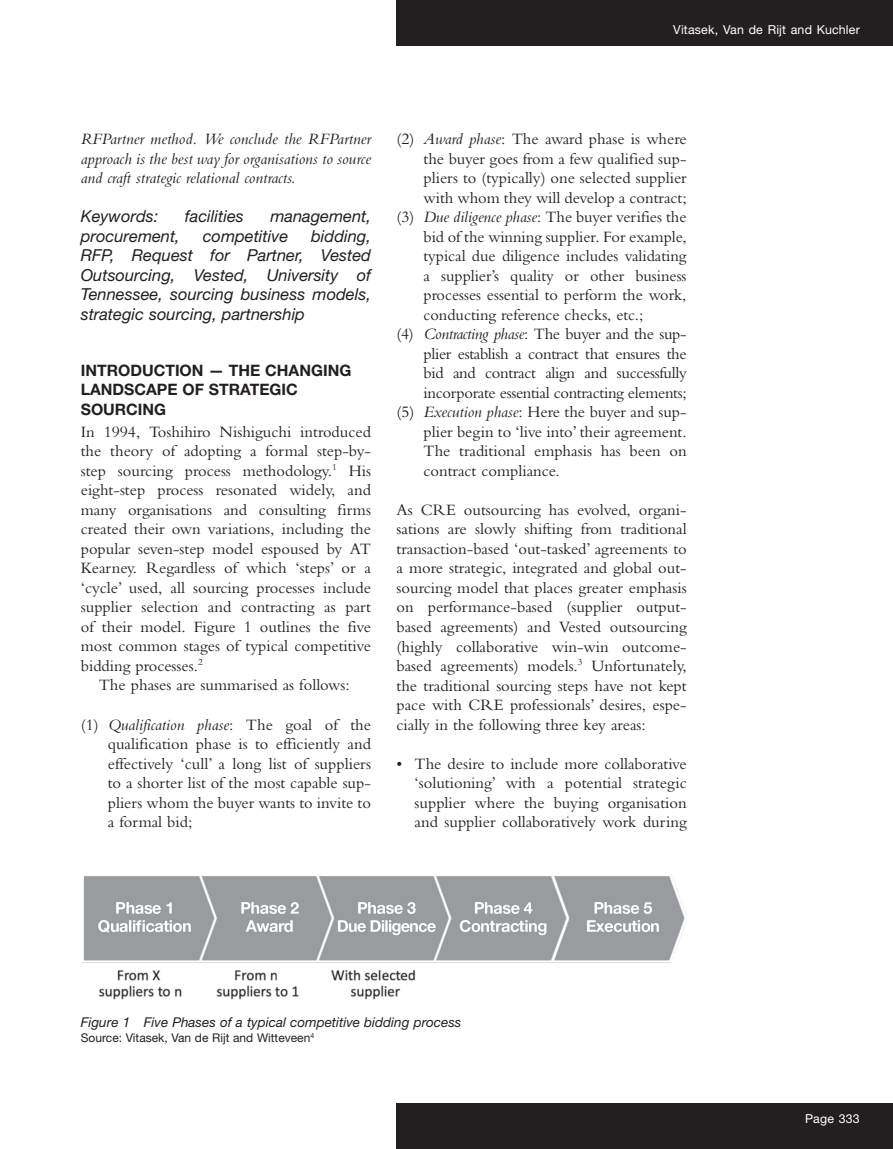
<style>
.page{position:relative;width:893px;height:1149px;background:#fff}
.page>*{position:absolute;margin:0;border:0;box-sizing:border-box;transform-origin:0 0}
.t1{font:16.5px/19.5px "Bembo MT Pro";color:#231f20;text-align:justify}
.t2{font:italic 16.5px/19.5px "Helvetica Neue LT Pro";color:#231f20;text-align:justify}
.t3{font:16.5px "Bembo MT Pro";letter-spacing:-.02em;color:#231f20}
.t4{font:italic 16.5px/19.5px "Bembo MT Pro";color:#231f20;text-align:justify}
.t5{font:700 15.75px/19.5px "Helvetica Neue LT Pro";color:#231f20}
.t6{font:italic 13.5px "Helvetica Neue LT Pro";color:#231f20}
.t7{font:12.3px "Helvetica Neue LT Pro";letter-spacing:.015em;color:#fff}
.t8{font:12px "Helvetica Neue LT Pro";color:#231f20}
.s1{font-style:italic}
</style>
<div class="page">
<img style="left:82px;top:875px;width:604px;height:125px">
<div style="left:397px;top:0;width:496px;height:46px;background:#231f20"></div>
<div style="left:397px;top:1103px;width:496px;height:45px;background:#231f20"></div>
<p class="t7" style="left:673px;top:22px;width:188px">Vitasek, Van de Rijt and Kuchler</p>
<p class="t4" style="left:81px;top:129px;width:292px">RFPartner method. We conclude the RFPartner approach is the best way for organisations to source and craft strategic relational contracts.</p>
<p class="t2" style="left:81px;top:206px;width:79px">Keywords:</p>
<p class="t2" style="left:185px;top:206px;width:60px">facilities</p>
<p class="t2" style="left:270px;top:206px;width:102px">management,</p>
<p class="t2" style="left:81px;top:225px;width:101px">procurement,</p>
<p class="t2" style="left:203px;top:225px;width:87px">competitive</p>
<p class="t2" style="left:81px;top:225px;width:292px;text-indent:230px">bidding, RFP, Request for Partner, Vested Outsourcing, Vested, University of Tennessee, sourcing business models, strategic sourcing, partnership</p>
<p class="t5" style="left:81px;top:359px;width:272px">INTRODUCTION — THE CHANGING<br>LANDSCAPE OF STRATEGIC<br>SOURCING</p>
<p class="t1" style="left:81px;top:421px;width:292px">In 1994, Toshihiro Nishiguchi introduced the theory of adopting a formal step-by&shy;step sourcing process methodology.<sup>1</sup> His eight-step process resonated widely, and many organisations and consulting firms created their own variations, including the popular seven-step model espoused by AT Kearney. Regardless of which ‘steps’ or a ‘cycle’ used, all sourcing processes include supplier selection and contracting as part of their model. Figure 1 outlines the five most common stages of typical competitive bidding processes.<sup>2</sup></p>
<p class="t1" style="left:99px;top:675px;width:252px">The phases are summarised as follows:</p>
<p class="t1" style="left:108px;top:714px;width:265px;text-indent:-27px">(1) <span class="s1">Qualification phase</span>: The goal of the qualification phase is to efficiently and effectively ‘cull’ a long list of suppliers to a shorter list of the most capable sup&shy;pliers whom the buyer wants to invite to a formal bid;</p>
<p class="t1" style="left:396px;top:129px;width:292px">(2) <span class="s1">Award phase</span>: The award phase is where</p>
<p class="t1" style="left:423px;top:148px;width:265px">the buyer goes from a few qualified sup-</p>
<p class="t1" style="left:423px;top:168px;width:265px">pliers to (typically) one selected supplier</p>
<p class="t1" style="left:423px;top:187px;width:265px">with whom they will develop a contract;</p>
<p class="t1" style="left:396px;top:207px;width:291px">(3) <span class="s1">Due diligence phase</span>: The buyer verifies the</p>
<p class="t1" style="left:423px;top:226px;width:265px">bid of the winning supplier. For example,</p>
<p class="t1" style="left:423px;top:246px;width:264px">typical due diligence includes validating</p>
<p class="t1" style="left:423px;top:265px;width:264px">a supplier’s quality or other business</p>
<p class="t1" style="left:423px;top:285px;width:264px">processes essential to perform the work,</p>
<p class="t1" style="left:423px;top:304px;width:221px">conducting reference checks, etc.;</p>
<p class="t3" style="left:396px;top:324px;width:292px">(4) <span class="s1">Contracting phase</span>: The buyer and the sup-</p>
<p class="t3" style="left:423px;top:344px;width:265px">plier establish a contract that ensures the</p>
<p class="t3" style="left:423px;top:363px;width:265px">bid and contract align and successfully</p>
<p class="t3" style="left:423px;top:383px;width:265px">incorporate essential contracting elements;</p>
<p class="t1" style="left:396px;top:402px;width:292px">(5) <span class="s1">Execution phase</span>: Here the buyer and sup-</p>
<p class="t1" style="left:423px;top:421px;width:265px">plier begin to ‘live into’ their agreement.</p>
<p class="t1" style="left:423px;top:441px;width:265px">The traditional emphasis has been on</p>
<p class="t1" style="left:423px;top:460px;width:138px">contract compliance.</p>
<p class="t1" style="left:396px;top:499px;width:292px">As CRE outsourcing has evolved, organi&shy;sations are slowly shifting from traditional transaction-based ‘out-tasked’ agreements to a more strategic, integrated and global out&shy;sourcing model that places greater emphasis on performance-based (supplier output&shy;based agreements) and Vested outsourcing (highly collaborative win-win outcome&shy;based agreements) models.<sup>3</sup> Unfortunately, the traditional sourcing steps have not kept pace with CRE professionals’ desires, espe&shy;cially in the following three key areas:</p>
<p class="t1" style="left:414px;top:753px;width:274px;text-indent:-18px">• The desire to include more collaborative ‘solutioning’ with a potential strategic supplier where the buying organisation and supplier collaboratively work during</p>
<p class="t6" style="left:81px;top:1013px;width:382px">Figure 1 Five Phases of a typical competitive bidding process</p>
<p class="t8" style="left:81px;top:1029px;width:235px">Source: Vitasek, Van de Rijt and Witteveen<sup>4</sup></p>
<p class="t7" style="left:805px;top:1110px;width:56px">Page 333</p>
</div>
